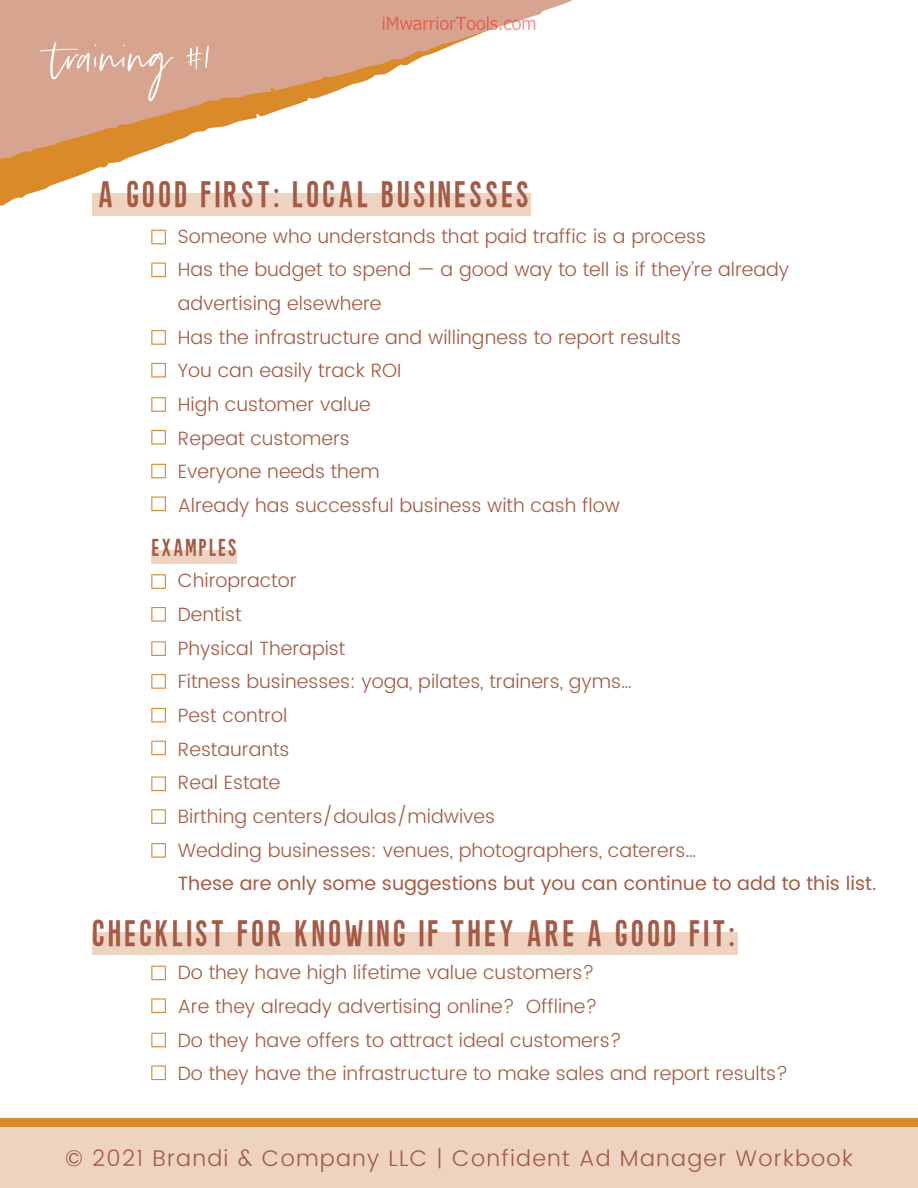
<style>
.page{position:relative;width:918px;height:1188px;background:#fff}
.page>*{position:absolute;margin:0;border:0;box-sizing:border-box;transform-origin:0 0}
.t1{font:60.15px "Silver South Script Alt";color:#fff}
.t2{font:31.5px "Peachy Solid";letter-spacing:.075em;color:#a45a44}
.t3{font:300 22.65px "Poppins";letter-spacing:.055em;color:#a45a44}
.t4{font:20.55px "Peachy Solid";letter-spacing:.075em;color:#a45a44}
.t5{font:300 19.2px/33.6px "Poppins";color:#a45a44}
.t6{font:19.2px "Poppins";color:#a45a44}
</style>
<div class="page">
<div style="left:0;top:1119px;width:918px;height:60px;background:#d88b28"></div>
<div style="left:0;top:1128px;width:918px;height:60px;background:#eed3c1"></div>
<svg style="left:0;top:0;width:573px;height:230px"></svg>
<svg style="left:151px;top:230px;width:15px;height:14px"></svg>
<div style="left:92px;top:193px;width:438px;height:23px;background:#eed3c1"></div>
<svg style="left:151px;top:263px;width:15px;height:14px"></svg>
<svg style="left:151px;top:330px;width:15px;height:15px"></svg>
<svg style="left:151px;top:363px;width:15px;height:15px"></svg>
<svg style="left:151px;top:397px;width:15px;height:15px"></svg>
<svg style="left:151px;top:430px;width:15px;height:15px"></svg>
<svg style="left:151px;top:464px;width:15px;height:14px"></svg>
<svg style="left:151px;top:497px;width:15px;height:14px"></svg>
<div style="left:151px;top:550px;width:86px;height:13px;background:#eed3c1"></div>
<svg style="left:151px;top:574px;width:15px;height:15px"></svg>
<svg style="left:151px;top:607px;width:15px;height:15px"></svg>
<svg style="left:151px;top:641px;width:15px;height:15px"></svg>
<svg style="left:151px;top:674px;width:15px;height:15px"></svg>
<svg style="left:151px;top:708px;width:15px;height:15px"></svg>
<svg style="left:151px;top:741px;width:15px;height:14px"></svg>
<svg style="left:151px;top:777px;width:15px;height:14px"></svg>
<svg style="left:151px;top:809px;width:15px;height:15px"></svg>
<svg style="left:151px;top:843px;width:15px;height:15px"></svg>
<div style="left:92px;top:932px;width:645px;height:22px;background:#eed3c1"></div>
<svg style="left:151px;top:966px;width:15px;height:14px"></svg>
<svg style="left:151px;top:998px;width:15px;height:15px"></svg>
<svg style="left:151px;top:1033px;width:15px;height:14px"></svg>
<svg style="left:151px;top:1065px;width:15px;height:15px"></svg>
<svg style="left:383px;top:16px;width:152px;height:14px;background:#e09c8c"></svg>
<h1 class="t1" style="left:51px;top:21px;width:161px">training #1</h1>
<h2 class="t2" style="left:99px;top:181px;width:433px">A GOOD FIRST: LOCAL BUSINESSES</h2>
<p class="t5" style="left:178px;top:219px;width:613px">Someone who understands that paid traffic is a process<br>Has the budget to spend — a good way to tell is if they’re already advertising elsewhere<br>Has the infrastructure and willingness to report results<br>You can easily track ROI<br>High customer value<br>Repeat customers<br>Everyone needs them<br>Already has successful business with cash flow</p>
<p class="t4" style="left:152px;top:539px;width:87px">EXAMPLES</p>
<p class="t5" style="left:178px;top:564px;width:520px">Chiropractor<br>Dentist<br>Physical Therapist<br>Fitness businesses: yoga, pilates, trainers, gyms…<br>Pest control<br>Restaurants<br>Real Estate<br>Birthing centers/doulas/midwives<br>Wedding businesses: venues, photographers, caterers…</p>
<p class="t6" style="left:178px;top:872px;width:700px">These are only some suggestions but you can continue to add to this list.</p>
<h2 class="t2" style="left:93px;top:919px;width:645px">CHECKLIST FOR KNOWING IF THEY ARE A GOOD FIT:</h2>
<p class="t5" style="left:178px;top:956px;width:612px">Do they have high lifetime value customers?<br>Are they already advertising online? Offline?<br>Do they have offers to attract ideal customers?<br>Do they have the infrastructure to make sales and report results?</p>
<p class="t3" style="left:65px;top:1145px;width:789px">© 2021 Brandi &amp; Company LLC | Confident Ad Manager Workbook</p>
</div>
